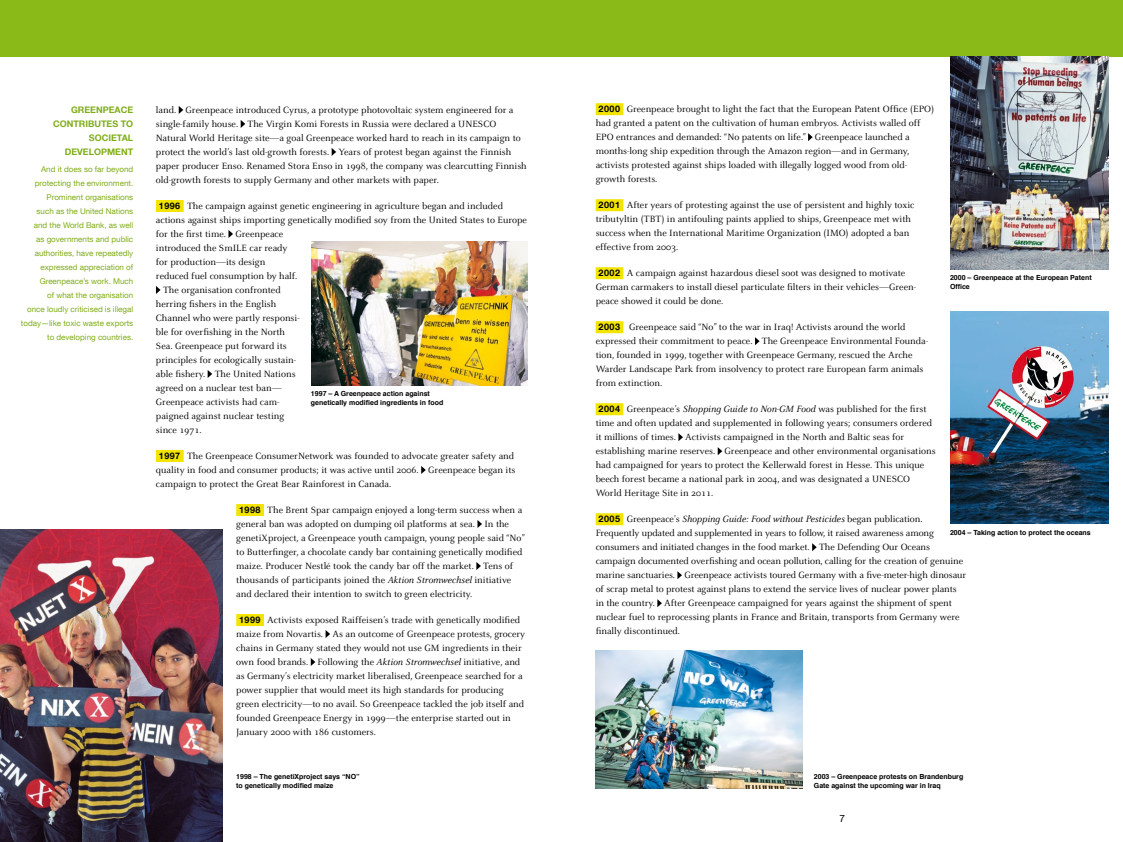
<style>
.page{position:relative;width:1123px;height:842px;background:#fff}
.page>*{position:absolute;margin:0;border:0;box-sizing:border-box;transform-origin:0 0}
.t1{font:10px/14px "Celeste";color:#000}
.t2{font:10px "Helvetica Neue LT Com";color:#000}
.t3{font:700 9px/14px "Helvetica Neue LT Com";color:#7fad17;text-align:right}
.t4{font:8px/14px "Helvetica Neue LT Com";color:#7fad17;text-align:right}
.t5{font:700 7px/9px "Helvetica";color:#000}
.s1{font-family:"Helvetica Neue LT Com";font-weight:700;font-size:9px}
.s2{font-style:italic}
</style>
<div class="page">
<img style="left:595px;top:650px;width:207px;height:138px">
<div style="left:156px;top:200px;width:28px;height:12px;background:#f3e400"></div>
<div style="left:156px;top:450px;width:28px;height:12px;background:#f3e400"></div>
<div style="left:236px;top:504px;width:28px;height:12px;background:#f3e400"></div>
<div style="left:236px;top:614px;width:28px;height:12px;background:#f3e400"></div>
<svg style="left:179px;top:106px;width:4px;height:8px"></svg>
<svg style="left:241px;top:120px;width:4px;height:8px"></svg>
<svg style="left:332px;top:148px;width:4px;height:8px"></svg>
<svg style="left:228px;top:230px;width:5px;height:8px"></svg>
<svg style="left:156px;top:286px;width:4px;height:8px"></svg>
<svg style="left:208px;top:370px;width:4px;height:8px"></svg>
<svg style="left:421px;top:466px;width:5px;height:8px"></svg>
<svg style="left:477px;top:520px;width:5px;height:8px"></svg>
<svg style="left:476px;top:562px;width:5px;height:8px"></svg>
<svg style="left:325px;top:630px;width:5px;height:8px"></svg>
<svg style="left:311px;top:658px;width:4px;height:8px"></svg>
<div style="left:595px;top:103px;width:28px;height:12px;background:#f3e400"></div>
<div style="left:595px;top:199px;width:28px;height:12px;background:#f3e400"></div>
<div style="left:595px;top:267px;width:28px;height:12px;background:#f3e400"></div>
<div style="left:595px;top:321px;width:28px;height:12px;background:#f3e400"></div>
<div style="left:595px;top:403px;width:28px;height:12px;background:#f3e400"></div>
<div style="left:595px;top:513px;width:28px;height:12px;background:#f3e400"></div>
<svg style="left:808px;top:133px;width:4px;height:8px"></svg>
<svg style="left:755px;top:337px;width:4px;height:8px"></svg>
<svg style="left:678px;top:433px;width:5px;height:8px"></svg>
<svg style="left:717px;top:447px;width:5px;height:8px"></svg>
<svg style="left:812px;top:543px;width:4px;height:8px"></svg>
<svg style="left:677px;top:571px;width:5px;height:8px"></svg>
<svg style="left:657px;top:599px;width:5px;height:8px"></svg>
<div style="left:0;top:0;width:1123px;height:57px;background:#89ba17"></div>
<img style="left:0;top:529px;width:222px;height:313px">
<img style="left:311px;top:242px;width:216px;height:144px">
<img style="left:950px;top:311px;width:158px;height:213px">
<img style="left:950px;top:57px;width:158px;height:212px">
<p class="t3" style="left:53px;top:102px;width:82px">GREENPEACE<br>CONTRIBUTES TO<br>SOCIETAL<br>DEVELOPMENT</p>
<p class="t4" style="left:21px;top:162px;width:114px">And it does so far beyond protecting the environment.<br>Prominent organisations<br>such as the United Nations<br>and the World Bank, as well<br>as governments and public authorities, have repeatedly expressed appreciation of<br>Greenpeace’s work. Much<br>of what the organisation<br>once loudly criticised is illegal today—like toxic waste exports to developing countries.</p>
<p class="t1" style="left:156px;top:103px;width:372px">land. Greenpeace introduced Cyrus, a prototype photovoltaic system engineered for a single-family house. The Virgin Komi Forests in Russia were declared a UNESCO Natural World Heritage site—a goal Greenpeace worked hard to reach in its campaign to protect the world’s last old-growth forests. Years of protest began against the Finnish paper producer Enso. Renamed Stora Enso in 1998, the company was clearcutting Finnish old-growth forests to supply Germany and other markets with paper.</p>
<p class="t1" style="left:159px;top:199px;width:345px"><span class="s1">1996</span> The campaign against genetic engineering in agriculture began and included</p>
<p class="t1" style="left:156px;top:213px;width:372px">actions against ships importing genetically modified soy from the United States to Europe</p>
<p class="t1" style="left:156px;top:227px;width:129px">for the first time. Greenpeace</p>
<p class="t1" style="left:156px;top:241px;width:133px">introduced the SmILE car ready</p>
<p class="t1" style="left:156px;top:255px;width:111px">for production—its design</p>
<p class="t1" style="left:156px;top:269px;width:143px">reduced fuel consumption by half.</p>
<p class="t1" style="left:163px;top:283px;width:119px">The organisation confronted</p>
<p class="t1" style="left:156px;top:297px;width:122px">herring fishers in the English</p>
<p class="t1" style="left:156px;top:311px;width:145px">Channel who were partly responsi-</p>
<p class="t1" style="left:156px;top:325px;width:131px">ble for overfishing in the North</p>
<p class="t1" style="left:156px;top:339px;width:132px">Sea. Greenpeace put forward its</p>
<p class="t1" style="left:156px;top:353px;width:142px">principles for ecologically sustain-</p>
<p class="t1" style="left:156px;top:367px;width:141px">able fishery. The United Nations</p>
<p class="t1" style="left:156px;top:381px;width:127px">agreed on a nuclear test ban—</p>
<p class="t1" style="left:156px;top:395px;width:125px">Greenpeace activists had cam-</p>
<p class="t1" style="left:156px;top:409px;width:130px">paigned against nuclear testing</p>
<p class="t1" style="left:156px;top:423px;width:47px">since 1971.</p>
<p class="t1" style="left:156px;top:449px;width:361px"><span class="s1">1997</span> The Greenpeace ConsumerNetwork was founded to advocate greater safety and quality in food and consumer products; it was active until 2006. Greenpeace began its campaign to protect the Great Bear Rainforest in Canada.</p>
<p class="t1" style="left:236px;top:503px;width:290px"><span class="s1">1998</span> The Brent Spar campaign enjoyed a long-term success when a general ban was adopted on dumping oil platforms at sea. In the genetiXproject, a Greenpeace youth campaign, young people said “No” to Butterfinger, a chocolate candy bar containing genetically modified maize. Producer Nestlé took the candy bar off the market. Tens of thousands of participants joined the <span class="s2">Aktion Stromwechsel</span> initiative and declared their intention to switch to green electricity.</p>
<p class="t1" style="left:236px;top:613px;width:290px"><span class="s1">1999</span> Activists exposed Raiffeisen’s trade with genetically modified maize from Novartis. As an outcome of Greenpeace protests, grocery chains in Germany stated they would not use GM ingredients in their own food brands. Following the <span class="s2">Aktion Stromwechsel</span> initiative, and as Germany’s electricity market liberalised, Greenpeace searched for a power supplier that would meet its high standards for producing green electricity—to no avail. So Greenpeace tackled the job itself and founded Greenpeace Energy in 1999—the enterprise started out in January 2000 with 186 customers.</p>
<p class="t5" style="left:311px;top:390px;width:134px">1997 – A Greenpeace action against genetically modified ingredients in food</p>
<p class="t1" style="left:595px;top:102px;width:340px"><span class="s1">2000</span> Greenpeace brought to light the fact that the European Patent Office (EPO) had granted a patent on the cultivation of human embryos. Activists walled off EPO entrances and demanded: “No patents on life.” Greenpeace launched a months-long ship expedition through the Amazon region—and in Germany, activists protested against ships loaded with illegally logged wood from old&shy;growth forests.</p>
<p class="t1" style="left:595px;top:198px;width:320px"><span class="s1">2001</span> After years of protesting against the use of persistent and highly toxic tributyltin (TBT) in antifouling paints applied to ships, Greenpeace met with success when the International Maritime Organization (IMO) adopted a ban effective from 2003.</p>
<p class="t1" style="left:595px;top:266px;width:322px"><span class="s1">2002</span> A campaign against hazardous diesel soot was designed to motivate<br>German carmakers to install diesel particulate filters in their vehicles—Green&shy;peace showed it could be done.</p>
<p class="t1" style="left:595px;top:320px;width:334px"><span class="s1">2003</span> Greenpeace said “No” to the war in Iraq! Activists around the world expressed their commitment to peace. The Greenpeace Environmental Founda&shy;tion, founded in 1999, together with Greenpeace Germany, rescued the Arche Warder Landscape Park from insolvency to protect rare European farm animals from extinction.</p>
<p class="t1" style="left:595px;top:402px;width:341px"><span class="s1">2004</span> Greenpeace’s <span class="s2">Shopping Guide to Non-GM Food</span> was published for the first time and often updated and supplemented in following years; consumers ordered it millions of times. Activists campaigned in the North and Baltic seas for establishing marine reserves. Greenpeace and other environmental organisations had campaigned for years to protect the Kellerwald forest in Hesse. This unique beech forest became a national park in 2004, and was designated a UNESCO World Heritage Site in 2011.</p>
<p class="t1" style="left:595px;top:512px;width:372px"><span class="s1">2005</span> Greenpeace’s <span class="s2">Shopping Guide: Food without Pesticides</span> began publication.<br>Frequently updated and supplemented in years to follow, it raised awareness among consumers and initiated changes in the food market. The Defending Our Oceans campaign documented overfishing and ocean pollution, calling for the creation of genuine marine sanctuaries. Greenpeace activists toured Germany with a five-meter-high dinosaur of scrap metal to protest against plans to extend the service lives of nuclear power plants in the country. After Greenpeace campaigned for years against the shipment of spent nuclear fuel to reprocessing plants in France and Britain, transports from Germany were finally discontinued.</p>
<p class="t5" style="left:950px;top:273px;width:143px">2000 – Greenpeace at the European Patent<br>Office</p>
<p class="t5" style="left:950px;top:528px;width:142px">2004 – Taking action to protect the oceans</p>
<p class="t5" style="left:236px;top:772px;width:125px">1998 – The genetiXproject says “NO” to genetically modified maize</p>
<p class="t5" style="left:814px;top:772px;width:151px">2003 – Greenpeace protests on Brandenburg<br>Gate against the upcoming war in Iraq</p>
<p class="t2" style="left:839px;top:812px;width:7px">7</p>
</div>
